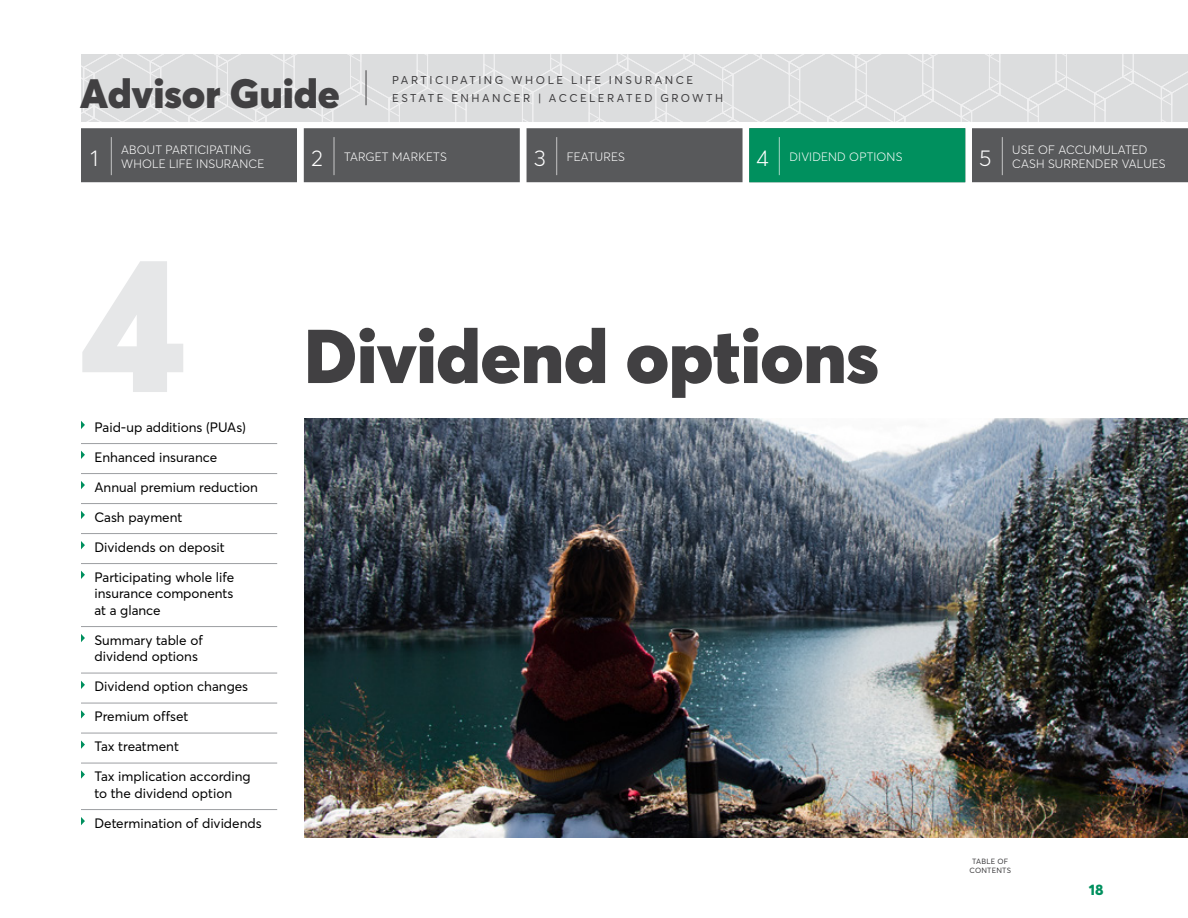
<style>
.page{position:relative;width:1188px;height:918px;background:#fff}
.page>*{position:absolute;margin:0;border:0;box-sizing:border-box;transform-origin:0 0}
.t1{font:900 190.35px "Desjardins Sans";color:#e6e7e8}
.t2{font:900 75px "Desjardins Sans";letter-spacing:-.005em;color:#414042}
.t3{font:900 40.5px "Desjardins Sans";color:#414042}
.t4{font:300 22.5px "Desjardins Sans";color:#fff}
.t5{font:800 15px "Desjardins Sans";color:#00905e}
.t6{font:13.5px/16.5px "Desjardins Sans";color:#000}
.t7{font:300 12px/14.4px "Desjardins Sans";letter-spacing:.01em;color:#fff}
.t8{font:11.25px/18px "Desjardins Sans";letter-spacing:.225em;color:#414042}
.t9{font:7.5px/9px "Desjardins Sans";letter-spacing:.025em;color:#414042;text-align:center}
.s1{font-size:44.7px}
</style>
<div class="page">
<svg style="left:81px;top:54px;width:1107px;height:68px;background:#dddedf"></svg>
<hr style="left:366px;top:70px;width:1px;height:35px;background:#414042">
<div style="left:81px;top:128px;width:216px;height:54px;background:#58595b"></div>
<div style="left:304px;top:128px;width:216px;height:54px;background:#58595b"></div>
<div style="left:527px;top:128px;width:216px;height:54px;background:#58595b"></div>
<div style="left:972px;top:128px;width:216px;height:54px;background:#58595b"></div>
<hr style="left:81px;top:443px;width:196px;height:1px;background:#9d9fa2">
<hr style="left:81px;top:473px;width:196px;height:1px;background:#9d9fa2">
<hr style="left:81px;top:503px;width:196px;height:1px;background:#9d9fa2">
<hr style="left:81px;top:533px;width:196px;height:1px;background:#9d9fa2">
<hr style="left:81px;top:563px;width:196px;height:1px;background:#9d9fa2">
<hr style="left:81px;top:626px;width:196px;height:1px;background:#9d9fa2">
<hr style="left:81px;top:673px;width:196px;height:1px;background:#9d9fa2">
<hr style="left:81px;top:703px;width:196px;height:1px;background:#9d9fa2">
<hr style="left:81px;top:733px;width:196px;height:1px;background:#9d9fa2">
<hr style="left:81px;top:763px;width:196px;height:1px;background:#9d9fa2">
<hr style="left:81px;top:809px;width:196px;height:1px;background:#9d9fa2">
<svg style="left:81px;top:421px;width:4px;height:8px"></svg>
<svg style="left:81px;top:451px;width:4px;height:8px"></svg>
<div style="left:749px;top:128px;width:216px;height:54px;background:#00905e"></div>
<svg style="left:81px;top:481px;width:4px;height:8px"></svg>
<svg style="left:81px;top:511px;width:4px;height:8px"></svg>
<svg style="left:81px;top:541px;width:4px;height:8px"></svg>
<svg style="left:81px;top:571px;width:4px;height:8px"></svg>
<svg style="left:81px;top:634px;width:4px;height:8px"></svg>
<svg style="left:81px;top:681px;width:4px;height:8px"></svg>
<svg style="left:81px;top:710px;width:4px;height:9px"></svg>
<svg style="left:81px;top:740px;width:4px;height:9px"></svg>
<svg style="left:81px;top:770px;width:4px;height:9px"></svg>
<img style="left:304px;top:418px;width:884px;height:420px">
<svg style="left:81px;top:817px;width:4px;height:8px"></svg>
<h3 class="t3" style="left:80px;top:67px;width:261px">Advisor Guide</h3>
<p class="t8" style="left:392px;top:71px;width:333px">PARTICIPATING WHOLE LIFE INSURANCE<br>ESTATE ENHANCER | ACCELERATED GROWTH</p>
<h3 class="t4" style="left:90px;top:145px;width:24px">1 <span class="s1">|</span></h3>
<p class="t7" style="left:121px;top:142px;width:145px">ABOUT PARTICIPATING<br>WHOLE LIFE INSURANCE</p>
<h3 class="t4" style="left:311px;top:145px;width:26px">2 <span class="s1">|</span></h3>
<h3 class="t4" style="left:534px;top:145px;width:26px">3 <span class="s1">|</span></h3>
<p class="t7" style="left:344px;top:150px;width:104px">TARGET MARKETS</p>
<p class="t7" style="left:567px;top:150px;width:60px">FEATURES</p>
<h3 class="t4" style="left:756px;top:145px;width:26px">4 <span class="s1">|</span></h3>
<p class="t7" style="left:790px;top:150px;width:114px">DIVIDEND OPTIONS</p>
<h2 class="t1" style="left:81px;top:203px;width:108px">4</h2>
<p class="t6" style="left:94px;top:419px;width:153px">Paid-up additions (PUAs)</p>
<p class="t6" style="left:94px;top:449px;width:124px">Enhanced insurance</p>
<p class="t6" style="left:94px;top:479px;width:165px">Annual premium reduction</p>
<p class="t6" style="left:94px;top:509px;width:89px">Cash payment</p>
<p class="t6" style="left:94px;top:539px;width:132px">Dividends on deposit</p>
<p class="t6" style="left:94px;top:569px;width:141px;text-align:justify">Participating whole life insurance components at a glance</p>
<p class="t6" style="left:94px;top:632px;width:110px">Summary table of dividend options</p>
<p class="t6" style="left:94px;top:678px;width:155px">Dividend option changes</p>
<p class="t6" style="left:94px;top:708px;width:95px">Premium offset</p>
<p class="t6" style="left:94px;top:738px;width:86px">Tax treatment</p>
<p class="t6" style="left:94px;top:768px;width:158px">Tax implication according to the dividend option</p>
<p class="t6" style="left:94px;top:815px;width:169px">Determination of dividends</p>
<h2 class="t2" style="left:304px;top:309px;width:576px">Dividend options</h2>
<h3 class="t4" style="left:979px;top:145px;width:26px">5 <span class="s1">|</span></h3>
<p class="t7" style="left:1012px;top:142px;width:155px">USE OF ACCUMULATED<br>CASH SURRENDER VALUES</p>
<p class="t9" style="left:970px;top:856px;width:43px">TABLE OF<br>CONTENTS</p>
<p class="t5" style="left:1089px;top:880px;width:16px">18</p>
</div>
